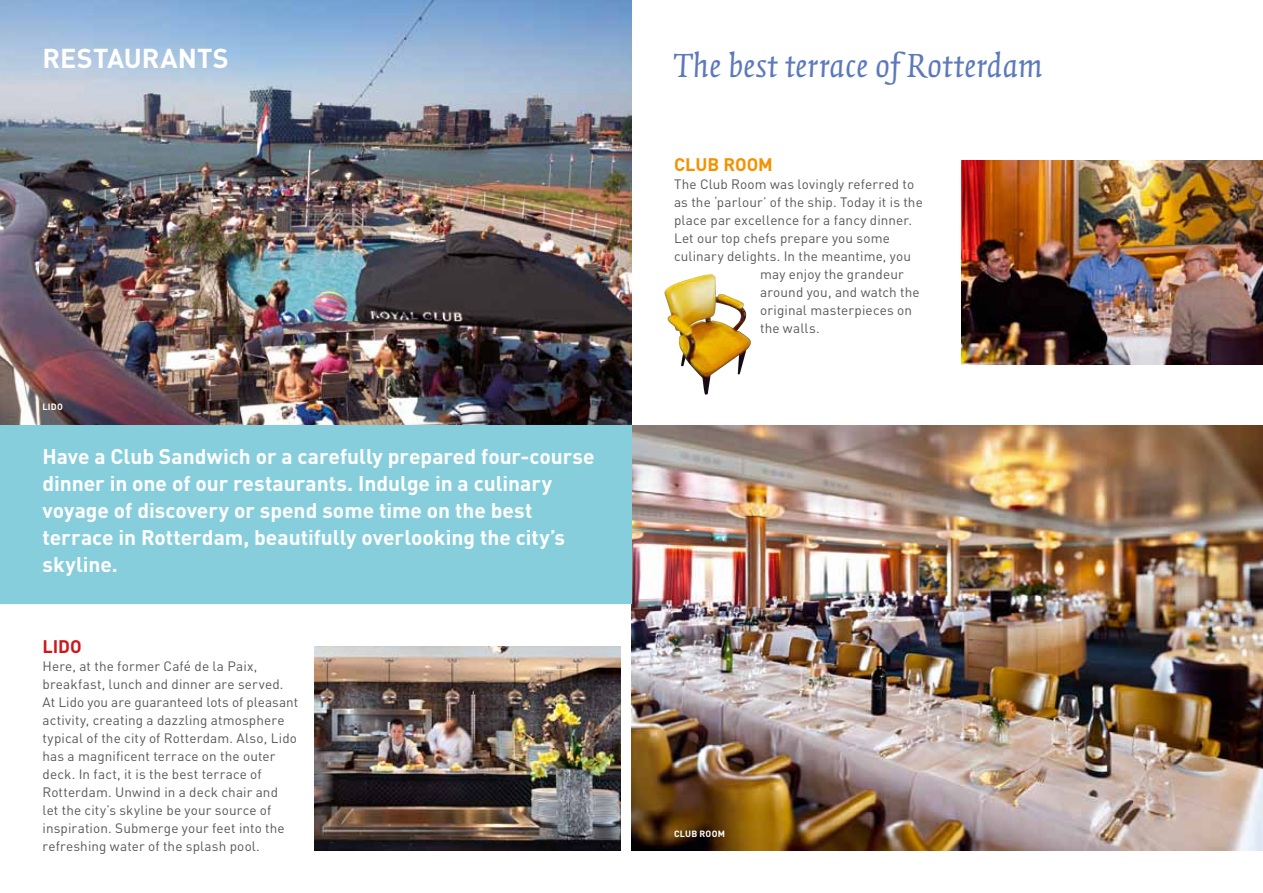
<style>
.page{position:relative;width:1263px;height:893px;background:#fff}
.page>*{position:absolute;margin:0;border:0;box-sizing:border-box;transform-origin:0 0}
.t1{font:italic 36px "Quadraat";letter-spacing:.01em;color:#5c79bb}
.t2{font:700 27px "DIN";letter-spacing:.01em;color:#fff}
.t3{font:700 21px/27px "DIN";letter-spacing:-.005em;color:#fff}
.t4{font:700 18px "DIN";letter-spacing:-.005em;color:#f39200}
.t5{font:700 18px "DIN";color:#cd171a}
.t6{font:13.5px/18px "DIN";letter-spacing:.01em;color:#575756}
.t7{font:700 9px "DIN";letter-spacing:.025em;color:#fff}
</style>
<div class="page">
<img style="left:631px;top:425px;width:632px;height:425px">
<img style="left:0;top:0;width:631px;height:425px">
<div style="left:0;top:425px;width:631px;height:179px;background:#87cedc"></div>
<img style="left:664px;top:274px;width:87px;height:121px">
<img style="left:962px;top:161px;width:301px;height:204px">
<img style="left:315px;top:646px;width:306px;height:204px">
<h2 class="t2" style="left:43px;top:40px;width:188px">Restaurants</h2>
<h1 class="t1" style="left:674px;top:46px;width:370px">The best terrace of Rotterdam</h1>
<p class="t7" style="left:43px;top:400px;width:22px">Lido</p>
<h3 class="t3" style="left:43px;top:442px;width:554px">Have a Club Sandwich or a carefully prepared four-course dinner in one of our restaurants. I ndulge in a culinary voyage of discovery or spend some time on the best terrace in Rotterdam, beautifully overlooking the city’s skyline.</h3>
<h3 class="t5" style="left:43px;top:634px;width:41px">Lido</h3>
<p class="t6" style="left:43px;top:656px;width:257px">Here, at the former Café de la Paix, breakfast, lunch and dinner are served.<br>At Lido you are guaranteed lots of pleasant activity, creating a dazzling atmosphere typical of the city of Rotterdam. Also, Lido has a magnificent terrace on the outer deck. In fact, it is the best terrace of Rotterdam. Unwind in a deck chair and<br>let the city’s skyline be your source of inspiration. Submerge your feet into the refreshing water of the splash pool.</p>
<h3 class="t4" style="left:674px;top:153px;width:100px">Club Room</h3>
<p class="t6" style="left:674px;top:175px;width:242px">The Club Room was lovingly referred to</p>
<p class="t6" style="left:674px;top:193px;width:250px">as the ‘parlour’ of the ship. Today it is the</p>
<p class="t6" style="left:674px;top:211px;width:239px">place par excellence for a fancy dinner.</p>
<p class="t6" style="left:674px;top:229px;width:217px">Let our top chefs prepare you some</p>
<p class="t6" style="left:674px;top:247px;width:238px">culinary delights. In the meantime, you</p>
<p class="t6" style="left:760px;top:265px;width:145px">may enjoy the grandeur</p>
<p class="t6" style="left:760px;top:283px;width:161px">around you, and watch the</p>
<p class="t6" style="left:760px;top:301px;width:153px">original masterpieces on</p>
<p class="t6" style="left:760px;top:319px;width:61px">the walls.</p>
<p class="t7" style="left:674px;top:828px;width:53px">Club Room</p>
</div>
